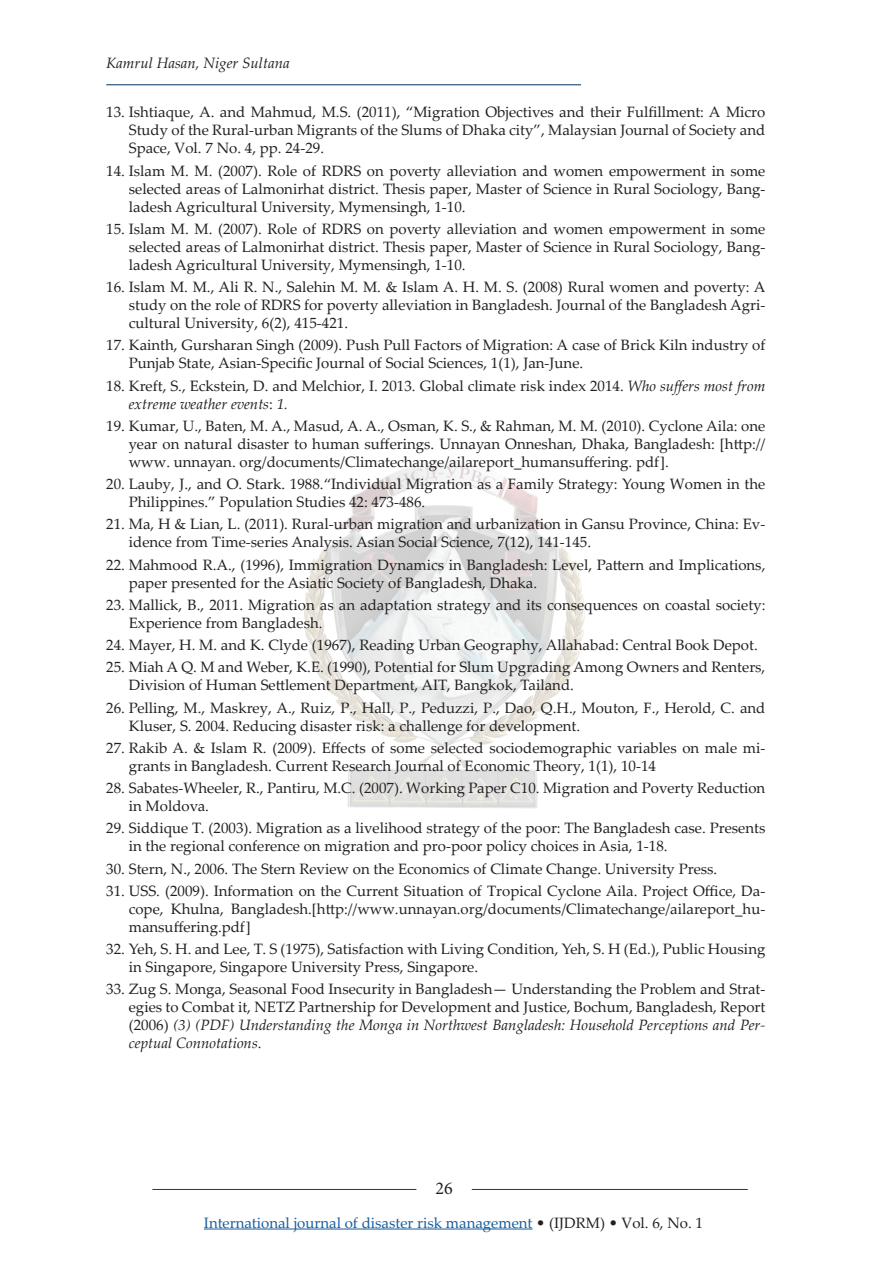
<style>
.page{position:relative;width:893px;height:1263px;background:#fff}
.page>*{position:absolute;margin:0;border:0;box-sizing:border-box;transform-origin:0 0}
.t1{font:18px "Minion Pro";color:#231f20}
.t2{font:15px/18px "Palatino Linotype";color:#231f20}
.t3{font:15px "Palatino Linotype";color:#175d9e}
.t4{font:italic 15px "Palatino Linotype";color:#231f20}
.s1{font-style:italic}
.s2{color:#231f20}
</style>
<div class="page">
<hr style="left:152px;top:1189px;width:264px;height:1px;background:#004071">
<hr style="left:472px;top:1189px;width:276px;height:1px;background:#004071">
<hr style="left:106px;top:84px;width:475px;height:1px;background:#003360">
<hr style="left:204px;top:1228px;width:328px;height:1px;background:#175d9e">
<img style="left:304px;top:461px;width:281px;height:347px">
<p class="t4" style="left:106px;top:52px;width:185px">Kamrul Hasan, Niger Sultana</p>
<p class="t2" style="left:129px;top:103px;width:638px;text-align:justify;text-indent:-22px">13. Ishtiaque, A. and Mahmud, M.S. (2011), “Migration Objectives and their Fulfillment: A Micro Study of the Rural-urban Migrants of the Slums of Dhaka city”, Malaysian Journal of Society and Space, Vol. 7 No. 4, pp. 24-29.</p>
<p class="t2" style="left:129px;top:161px;width:638px;text-align:justify;text-indent:-22px">14. Islam M. M. (2007). Role of RDRS on poverty alleviation and women empowerment in some selected areas of Lalmonirhat district. Thesis paper, Master of Science in Rural Sociology, Bang&shy;ladesh Agricultural University, Mymensingh, 1-10.</p>
<p class="t2" style="left:129px;top:219px;width:638px;text-align:justify;text-indent:-22px">15. Islam M. M. (2007). Role of RDRS on poverty alleviation and women empowerment in some selected areas of Lalmonirhat district. Thesis paper, Master of Science in Rural Sociology, Bang&shy;ladesh Agricultural University, Mymensingh, 1-10.</p>
<p class="t2" style="left:129px;top:277px;width:638px;text-align:justify;text-indent:-22px">16. Islam M. M., Ali R. N., Salehin M. M. &amp; Islam A. H. M. S. (2008) Rural women and poverty: A study on the role of RDRS for poverty alleviation in Bangladesh. Journal of the Bangladesh Agri&shy;cultural University, 6(2), 415-421.</p>
<p class="t2" style="left:129px;top:336px;width:638px;text-indent:-22px">17. Kainth, Gursharan Singh (2009). Push Pull Factors of Migration: A case of Brick Kiln industry of<br>Punjab State, Asian-Specific Journal of Social Sciences, 1(1), Jan-June.</p>
<p class="t2" style="left:129px;top:376px;width:638px;text-indent:-22px">18. Kreft, S., Eckstein, D. and Melchior, I. 2013. Global climate risk index 2014. <span class="s1">Who suffers most from extreme weather events</span>: <span class="s1">1.</span></p>
<p class="t2" style="left:129px;top:416px;width:638px;text-align:justify;text-indent:-22px">19. Kumar, U., Baten, M. A., Masud, A. A., Osman, K. S., &amp; Rahman, M. M. (2010). Cyclone Aila: one year on natural disaster to human sufferings. Unnayan Onneshan, Dhaka, Bangladesh: [http:// www. unnayan. org/documents/Climatechange/ailareport_humansuffering. pdf].</p>
<p class="t2" style="left:129px;top:474px;width:638px;text-indent:-22px">20. Lauby, J., and O. Stark. 1988.“Individual Migration as a Family Strategy: Young Women in the<br>Philippines.” Population Studies 42: 473-486.</p>
<p class="t2" style="left:129px;top:515px;width:638px;text-indent:-22px">21. Ma, H &amp; Lian, L. (2011). Rural-urban migration and urbanization in Gansu Province, China: Ev&shy;idence from Time-series Analysis. Asian Social Science, 7(12), 141-145.</p>
<p class="t2" style="left:129px;top:555px;width:638px;text-indent:-22px">22. Mahmood R.A., (1996), Immigration Dynamics in Bangladesh: Level, Pattern and Implications, paper presented for the Asiatic Society of Bangladesh, Dhaka.</p>
<p class="t2" style="left:129px;top:595px;width:638px;text-indent:-22px">23. Mallick, B., 2011. Migration as an adaptation strategy and its consequences on coastal society:<br>Experience from Bangladesh.</p>
<p class="t2" style="left:106px;top:635px;width:653px">24. Mayer, H. M. and K. Clyde (1967), Reading Urban Geography, Allahabad: Central Book Depot.</p>
<p class="t2" style="left:129px;top:658px;width:638px;text-indent:-22px">25. Miah A Q. M and Weber, K.E. (1990), Potential for Slum Upgrading Among Owners and Renters,<br>Division of Human Settlement Department, AIT, Bangkok, Tailand.</p>
<p class="t2" style="left:129px;top:698px;width:638px;text-indent:-22px">26. Pelling, M., Maskrey, A., Ruiz, P., Hall, P., Peduzzi, P., Dao, Q.H., Mouton, F., Herold, C. and<br>Kluser, S. 2004. Reducing disaster risk: a challenge for development.</p>
<p class="t2" style="left:129px;top:738px;width:638px;text-indent:-22px">27. Rakib A. &amp; Islam R. (2009). Effects of some selected sociodemographic variables on male mi&shy;grants in Bangladesh. Current Research Journal of Economic Theory, 1(1), 10-14</p>
<p class="t2" style="left:129px;top:778px;width:638px;text-indent:-22px">28. Sabates-Wheeler, R., Pantiru, M.C. (2007). Working Paper C10. Migration and Poverty Reduction in Moldova.</p>
<p class="t2" style="left:129px;top:819px;width:638px;text-indent:-22px">29. Siddique T. (2003). Migration as a livelihood strategy of the poor: The Bangladesh case. Presents in the regional conference on migration and pro-poor policy choices in Asia, 1-18.</p>
<p class="t2" style="left:106px;top:859px;width:612px">30. Stern, N., 2006. The Stern Review on the Economics of Climate Change. University Press.</p>
<p class="t2" style="left:129px;top:881px;width:638px;text-align:justify;text-indent:-22px">31. USS. (2009). Information on the Current Situation of Tropical Cyclone Aila. Project Office, Da&shy;cope, Khulna, Bangladesh.[http://www.unnayan.org/documents/Climatechange/ailareport_hu&shy;mansuffering.pdf]</p>
<p class="t2" style="left:129px;top:939px;width:638px;text-indent:-22px">32. Yeh, S. H. and Lee, T. S (1975), Satisfaction with Living Condition, Yeh, S. H (Ed.), Public Housing in Singapore, Singapore University Press, Singapore.</p>
<p class="t2" style="left:129px;top:980px;width:638px;text-align:justify;text-indent:-22px">33. Zug S. Monga, Seasonal Food Insecurity in Bangladesh— Understanding the Problem and Strat&shy;egies to Combat it, NETZ Partnership for Development and Justice, Bochum, Bangladesh, Report (2006) <span class="s1">(3) (PDF) Understanding the Monga in Northwest Bangladesh: Household Perceptions and Per&shy;ceptual Connotations</span>.</p>
<p class="t1" style="left:435px;top:1176px;width:19px">26</p>
<p class="t3" style="left:204px;top:1212px;width:501px">International journal of disaster risk management <span class="s2">• (IJDRM) • Vol. 6, No. 1</span></p>
</div>
